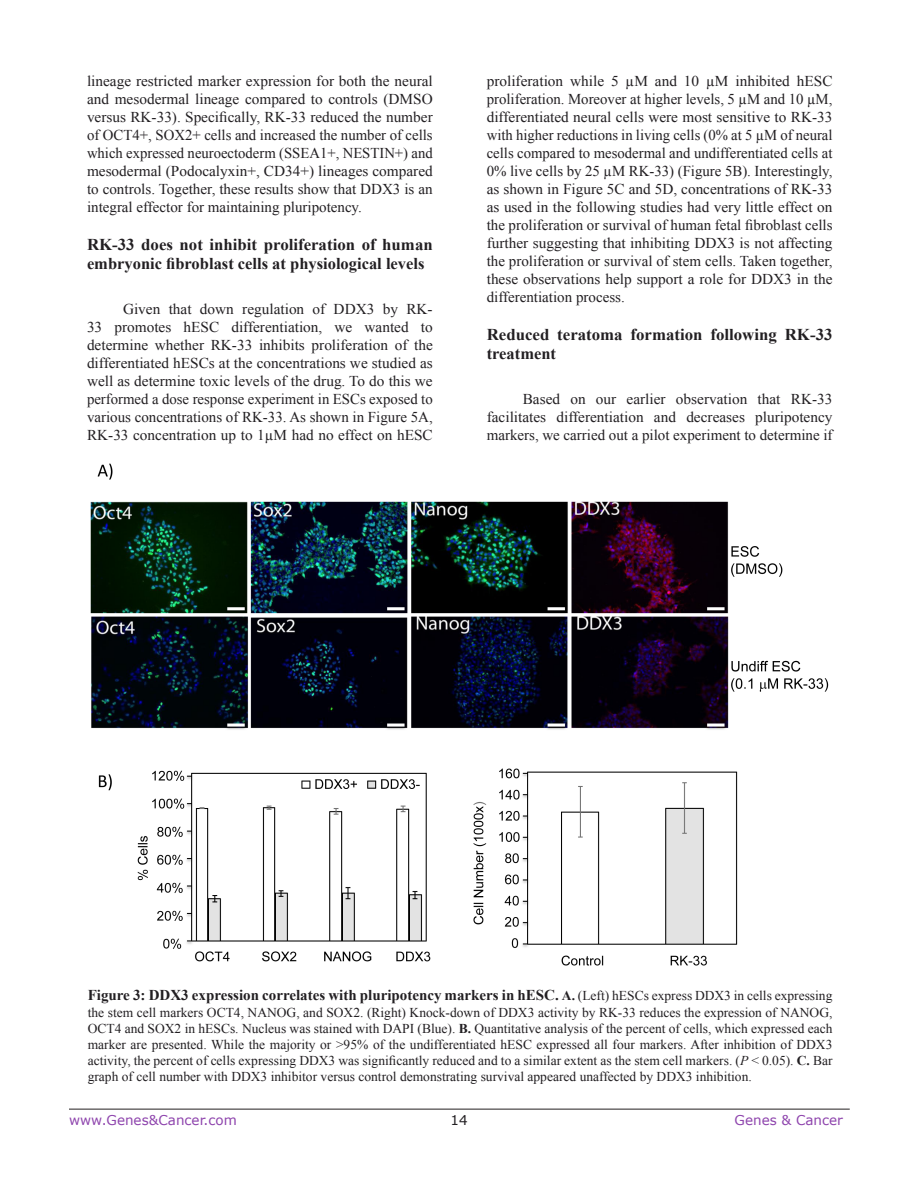
<style>
.page{position:relative;width:918px;height:1188px;background:#fff}
.page>*{position:absolute;margin:0;border:0;box-sizing:border-box;transform-origin:0 0}
.SubHeading{font:700 16.5px/19.8px "Times New Roman";color:#221f22}
.BodyText{font:15px/18px "Times New Roman";color:#221f22;text-align:justify}
.FigureText{font:700 15px "Times New Roman";color:#221f22}
.FigureText-2{font:13.5px/16.2px "Times New Roman";color:#221f22;text-align:justify}
.t1{font:13.5px "Verdana";color:#8e44ad}
.t2{font:13.5px "Verdana";color:#221f22}
.s1{font-size:13.5px}
.s2{font-weight:400;font-size:13.5px}
.s3{font-weight:700}
.s4{font-style:italic}
</style>
<div class="page">
<hr style="left:69px;top:1109px;width:781px;height:1px;background:#231f20">
<img style="left:91px;top:463px;width:738px;height:503px">
<p class="BodyText" style="left:87px;top:72px;width:347px">lineage restricted marker expression for both the neural and mesodermal lineage compared to controls (DMSO versus RK-33). Specifically, RK-33 reduced the number of OCT4+, SOX2+ cells and increased the number of cells which expressed neuroectoderm (SSEA1+, NESTIN+) and mesodermal (Podocalyxin+, CD34+) lineages compared to controls. Together, these results show that DDX3 is an integral effector for maintaining pluripotency.</p>
<p class="SubHeading" style="left:87px;top:234px;width:347px">RK-33 does not inhibit proliferation of human embryonic fibroblast cells at physiological levels</p>
<p class="BodyText" style="left:87px;top:300px;width:347px;text-indent:36px">Given that down regulation of DDX3 by RK-33 promotes hESC differentiation, we wanted to determine whether RK-33 inhibits proliferation of the differentiated hESCs at the concentrations we studied as well as determine toxic levels of the drug. To do this we performed a dose response experiment in ESCs exposed to various concentrations of RK-33. As shown in Figure 5A, RK-33 concentration up to 1µM had no effect on hESC</p>
<p class="BodyText" style="left:487px;top:72px;width:347px">proliferation while 5 µM and 10 µM inhibited hESC proliferation. Moreover at higher levels, 5 µM and 10 µM, differentiated neural cells were most sensitive to RK-33 with higher reductions in living cells (0% at 5 µM of neural cells compared to mesodermal and undifferentiated cells at 0% live cells by 25 µM RK-33) (Figure 5B). Interestingly, as shown in Figure 5C and 5D, concentrations of RK-33 as used in the following studies had very little effect on the proliferation or survival of human fetal fibroblast cells further suggesting that inhibiting DDX3 is not affecting the proliferation or survival of stem cells. Taken together, these observations help support a role for DDX3 in the differentiation process.</p>
<p class="SubHeading" style="left:487px;top:324px;width:347px">Reduced teratoma formation following RK-33 treatment</p>
<p class="BodyText" style="left:487px;top:390px;width:347px;text-indent:36px">Based on our earlier observation that RK-33 facilitates differentiation and decreases pluripotency markers, we carried out a pilot experiment to determine if</p>
<p class="FigureText" style="left:88px;top:985px;width:746px">Figure 3: DDX3 expression correlates with pluripotency markers in hESC. <span class="s1">A.</span> <span class="s2">(Left) hESCs express DDX3 in cells expressing</span></p>
<p class="FigureText-2" style="left:88px;top:1004px;width:746px">the stem cell markers OCT4, NANOG, and SOX2. (Right) Knock-down of DDX3 activity by RK-33 reduces the expression of NANOG, OCT4 and SOX2 in hESCs. Nucleus was stained with DAPI (Blue). <span class="s3">B.</span> Quantitative analysis of the percent of cells, which expressed each marker are presented. While the majority or &gt;95% of the undifferentiated hESC expressed all four markers. After inhibition of DDX3 activity, the percent of cells expressing DDX3 was significantly reduced and to a similar extent as the stem cell markers. (<span class="s4">P</span> &lt; 0.05). <span class="s3">C.</span> Bar graph of cell number with DDX3 inhibitor versus control demonstrating survival appeared unaffected by DDX3 inhibition.</p>
<p class="t1" style="left:69px;top:1111px;width:169px">www.Genes&amp;Cancer.com</p>
<p class="t2" style="left:450px;top:1111px;width:19px">14</p>
<p class="t1" style="left:735px;top:1111px;width:110px">Genes &amp; Cancer</p>
</div>
